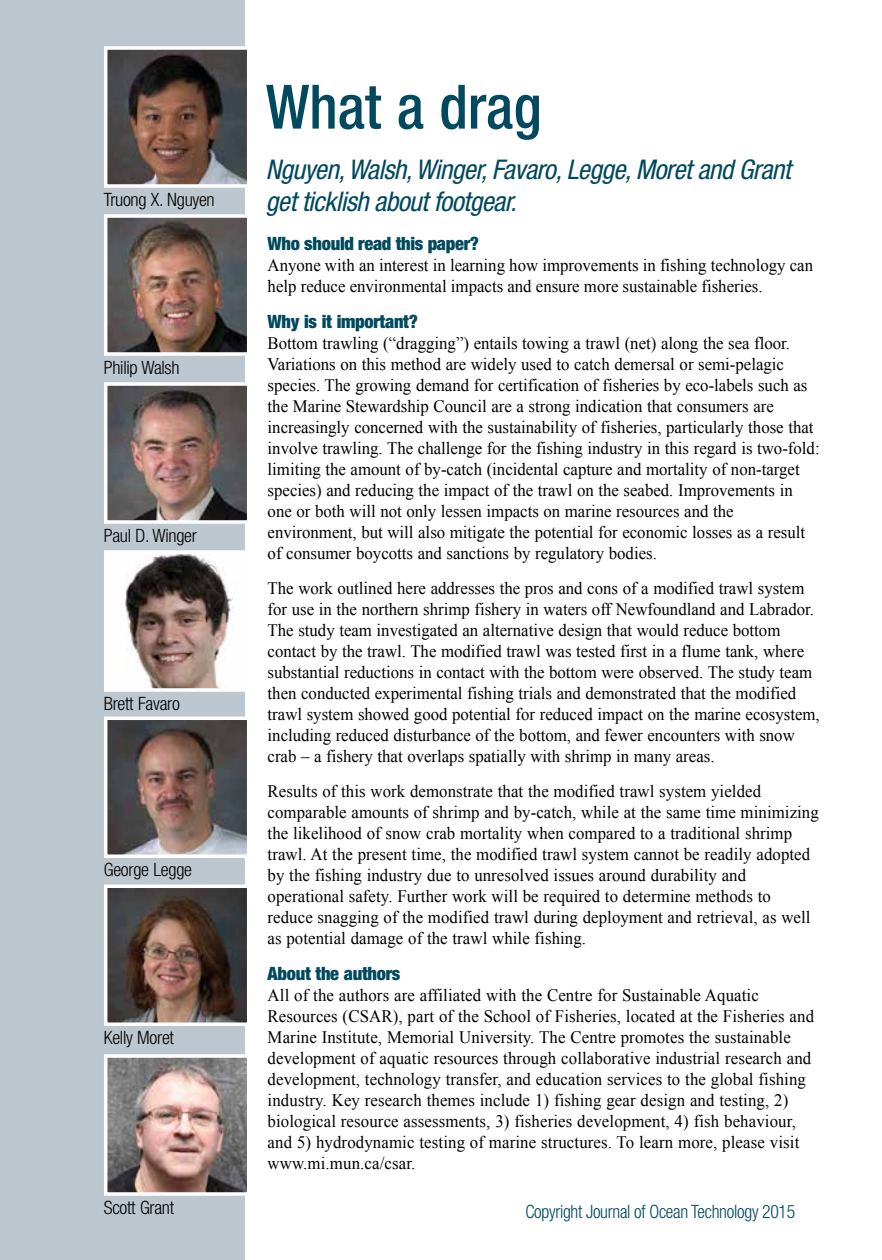
<style>
.page{position:relative;width:882px;height:1260px;background:#fff}
.page>*{position:absolute;margin:0;border:0;box-sizing:border-box;transform-origin:0 0}
.t1{font:500 condensed 61.25px "Helvetica Neue";color:#00495e;scale:.96 1}
.t2{font:italic condensed 27.12px/31.5px "Helvetica Neue";letter-spacing:-.02em;color:#00495e}
.t3{font:300 condensed 18.38px "Helvetica Neue";letter-spacing:-.015em;color:#000}
.t4{font:900 condensed 18.38px "Helvetica Neue";letter-spacing:-.015em;color:#00495e}
.t5{font:300 condensed 18.38px "Helvetica Neue";letter-spacing:-.015em;color:#00495e;scale:.96 1}
.t6{font:17.5px/21px "Times New Roman";color:#000;scale:.96 1}
</style>
<div class="page">
<div style="left:0;top:0;width:245px;height:1260px;background:#bcc7d0"></div>
<img style="left:109px;top:51px;width:136px;height:132px">
<div style="left:104px;top:46px;width:146px;height:142px;border:4px solid #fff"></div>
<img style="left:109px;top:219px;width:136px;height:132px">
<div style="left:104px;top:214px;width:146px;height:142px;border:4px solid #fff"></div>
<img style="left:109px;top:387px;width:136px;height:132px">
<div style="left:104px;top:382px;width:146px;height:142px;border:4px solid #fff"></div>
<img style="left:109px;top:555px;width:136px;height:132px">
<div style="left:104px;top:550px;width:146px;height:142px;border:4px solid #fff"></div>
<img style="left:109px;top:722px;width:136px;height:131px">
<div style="left:104px;top:717px;width:146px;height:141px;border:4px solid #fff"></div>
<img style="left:109px;top:890px;width:136px;height:131px">
<div style="left:104px;top:885px;width:146px;height:141px;border:4px solid #fff"></div>
<img style="left:109px;top:1059px;width:136px;height:132px">
<div style="left:104px;top:1054px;width:146px;height:142px;border:4px solid #fff"></div>
<p class="t3" style="left:104px;top:189px;width:112px">Truong X. Nguyen</p>
<p class="t3" style="left:104px;top:357px;width:77px">Philip Walsh</p>
<p class="t3" style="left:104px;top:525px;width:95px">Paul D. Winger</p>
<p class="t3" style="left:104px;top:693px;width:78px">Brett Favaro</p>
<p class="t3" style="left:104px;top:859px;width:90px">George Legge</p>
<p class="t3" style="left:104px;top:1027px;width:72px">Kelly Moret</p>
<p class="t3" style="left:104px;top:1197px;width:72px">Scott Grant</p>
<h1 class="t1" style="left:266px;top:70px;width:289px">What a drag</h1>
<h2 class="t2" style="left:266px;top:154px;width:527px">Nguyen, Walsh, Winger, Favaro, Legge, Moret and Grant get ticklish about footgear.</h2>
<p class="t4" style="left:268px;top:232px;width:213px">Who should read this paper?</p>
<p class="t6" style="left:268px;top:255px;width:570px">Anyone with an interest in learning how improvements in fishing technology can help reduce environmental impacts and ensure more sustainable fisheries.</p>
<p class="t4" style="left:268px;top:310px;width:152px">Why is it important?</p>
<p class="t6" style="left:268px;top:333px;width:577px">Bottom trawling (“dragging”) entails towing a trawl (net) along the sea floor.<br>Variations on this method are widely used to catch demersal or semi-pelagic species. The growing demand for certification of fisheries by eco-labels such as the Marine Stewardship Council are a strong indication that consumers are increasingly concerned with the sustainability of fisheries, particularly those that involve trawling. The challenge for the fishing industry in this regard is two-fold: limiting the amount of by-catch (incidental capture and mortality of non-target species) and reducing the impact of the trawl on the seabed. Improvements in one or both will not only lessen impacts on marine resources and the environment, but will also mitigate the potential for economic losses as a result of consumer boycotts and sanctions by regulatory bodies.</p>
<p class="t6" style="left:268px;top:578px;width:577px">The work outlined here addresses the pros and cons of a modified trawl system for use in the northern shrimp fishery in waters off Newfoundland and Labrador.<br>The study team investigated an alternative design that would reduce bottom contact by the trawl. The modified trawl was tested first in a flume tank, where substantial reductions in contact with the bottom were observed. The study team then conducted experimental fishing trials and demonstrated that the modified trawl system showed good potential for reduced impact on the marine ecosystem, including reduced disturbance of the bottom, and fewer encounters with snow crab – a fishery that overlaps spatially with shrimp in many areas.</p>
<p class="t6" style="left:268px;top:781px;width:576px">Results of this work demonstrate that the modified trawl system yielded comparable amounts of shrimp and by-catch, while at the same time minimizing the likelihood of snow crab mortality when compared to a traditional shrimp trawl. At the present time, the modified trawl system cannot be readily adopted by the fishing industry due to unresolved issues around durability and operational safety. Further work will be required to determine methods to reduce snagging of the modified trawl during deployment and retrieval, as well as potential damage of the trawl while fishing.</p>
<p class="t4" style="left:268px;top:962px;width:134px">About the authors</p>
<p class="t6" style="left:268px;top:985px;width:571px">All of the authors are affiliated with the Centre for Sustainable Aquatic Resources (CSAR), part of the School of Fisheries, located at the Fisheries and Marine Institute, Memorial University. The Centre promotes the sustainable development of aquatic resources through collaborative industrial research and development, technology transfer, and education services to the global fishing industry. Key research themes include 1) fishing gear design and testing, 2) biological resource assessments, 3) fisheries development, 4) fish behaviour, and 5) hydrodynamic testing of marine structures. To learn more, please visit www.mi.mun.ca/csar.</p>
<p class="t5" style="left:525px;top:1201px;width:283px">Copyright Journal of Ocean Technology 2015</p>
</div>
